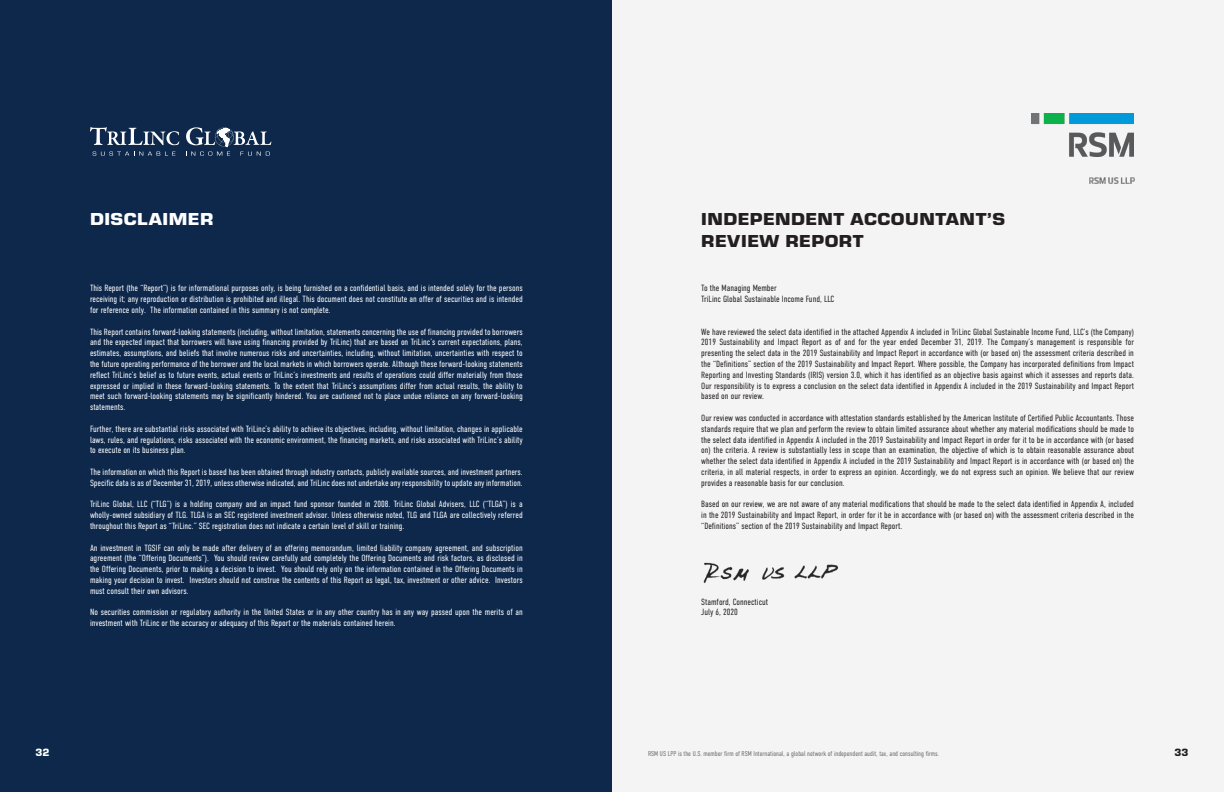
<style>
.page{position:relative;width:1224px;height:792px;background:#fff}
.page>*{position:absolute;margin:0;border:0;box-sizing:border-box;transform-origin:0 0}
.t1{font:900 18px "Eurostile";letter-spacing:.025em;color:#231f20;scale:1.11 1}
.t2{font:900 18px "Eurostile";letter-spacing:.025em;color:#fff;scale:1.11 1}
.t3{font:900 11px "Eurostile";color:#fff}
.t4{font:900 11px "Eurostile";color:#231f20}
.t5{font:300 9px/10.8px "DIN Condensed";color:#fff;text-align:justify}
.t6{font:300 9px/10.8px "DIN Condensed";color:#231f20;text-align:justify}
.t7{font:300 7px "DIN Condensed";color:#6c6d70}
</style>
<div class="page">
<div style="left:0;top:0;width:612px;height:792px;background:#0d284b"></div>
<svg style="left:90px;top:127px;width:89px;height:18px"></svg>
<svg style="left:93px;top:152px;width:82px;height:4px"></svg>
<svg style="left:186px;top:127px;width:85px;height:29px"></svg>
<div style="left:612px;top:0;width:612px;height:792px;background:#f4f4f4"></div>
<img style="left:1031px;top:114px;width:103px;height:43px">
<img style="left:703px;top:562px;width:135px;height:21px">
<img style="left:1090px;top:177px;width:44px;height:6px">
<p class="t2" style="left:90px;top:206px;width:113px">DISCLAIMER</p>
<p class="t5" style="left:90px;top:283px;width:434px">This Report (the “Report”) is for informational purposes only, is being furnished on a confidential basis, and is intended solely for the persons receiving it; any reproduction or distribution is prohibited and illegal. This document does not constitute an offer of securities and is intended for reference only. The information contained in this summary is not complete.</p>
<p class="t5" style="left:90px;top:326px;width:434px">This Report contains forward-looking statements (including, without limitation, statements concerning the use of financing provided to borrowers and the expected impact that borrowers will have using financing provided by TriLinc) that are based on TriLinc’s current expectations, plans, estimates, assumptions, and beliefs that involve numerous risks and uncertainties, including, without limitation, uncertainties with respect to the future operating performance of the borrower and the local markets in which borrowers operate. Although these forward-looking statements reflect TriLinc’s belief as to future events, actual events or TriLinc’s investments and results of operations could differ materially from those expressed or implied in these forward-looking statements. To the extent that TriLinc’s assumptions differ from actual results, the ability to meet such forward-looking statements may be significantly hindered. You are cautioned not to place undue reliance on any forward-looking statements.</p>
<p class="t5" style="left:90px;top:423px;width:434px">Further, there are substantial risks associated with TriLinc’s ability to achieve its objectives, including, without limitation, changes in applicable laws, rules, and regulations, risks associated with the economic environment, the financing markets, and risks associated with TriLinc’s ability to execute on its business plan.</p>
<p class="t5" style="left:90px;top:467px;width:434px">The information on which this Report is based has been obtained through industry contacts, publicly available sources, and investment partners.<br>Specific data is as of December 31, 2019, unless otherwise indicated, and TriLinc does not undertake any responsibility to update any information.</p>
<p class="t5" style="left:90px;top:499px;width:434px">TriLinc Global, LLC (“TLG”) is a holding company and an impact fund sponsor founded in 2008. TriLinc Global Advisers, LLC (“TLGA”) is a wholly-owned subsidiary of TLG. TLGA is an SEC registered investment advisor. Unless otherwise noted, TLG and TLGA are collectively referred throughout this Report as “TriLinc.” SEC registration does not indicate a certain level of skill or training.</p>
<p class="t5" style="left:90px;top:542px;width:434px">An investment in TGSIF can only be made after delivery of an offering memorandum, limited liability company agreement, and subscription agreement (the “Offering Documents”). You should review carefully and completely the Offering Documents and risk factors, as disclosed in the Offering Documents, prior to making a decision to invest. You should rely only on the information contained in the Offering Documents in making your decision to invest. Investors should not construe the contents of this Report as legal, tax, investment or other advice. Investors must consult their own advisors.</p>
<p class="t5" style="left:90px;top:607px;width:434px">No securities commission or regulatory authority in the United States or in any other country has in any way passed upon the merits of an investment with TriLinc or the accuracy or adequacy of this Report or the materials contained herein.</p>
<p class="t1" style="left:701px;top:206px;width:275px">INDEPENDENT ACCOUNTANT’S</p>
<p class="t1" style="left:701px;top:228px;width:148px">REVIEW REPORT</p>
<p class="t6" style="left:701px;top:283px;width:77px">To the Managing Member</p>
<p class="t6" style="left:701px;top:294px;width:135px">TriLinc Global Sustainable Income Fund, LLC</p>
<p class="t6" style="left:701px;top:326px;width:434px">We have reviewed the select data identified in the attached Appendix A included in TriLinc Global Sustainable Income Fund, LLC’s (the Company)<br>2019 Sustainability and Impact Report as of and for the year ended December 31, 2019. The Company’s management is responsible for presenting the select data in the 2019 Sustainability and Impact Report in accordance with (or based on) the assessment criteria described in the “Definitions” section of the 2019 Sustainability and Impact Report. Where possible, the Company has incorporated definitions from Impact Reporting and Investing Standards (IRIS) version 3.0, which it has identified as an objective basis against which it assesses and reports data.<br>Our responsibility is to express a conclusion on the select data identified in Appendix A included in the 2019 Sustainability and Impact Report based on our review.</p>
<p class="t6" style="left:701px;top:413px;width:434px">Our review was conducted in accordance with attestation standards established by the American Institute of Certified Public Accountants. Those standards require that we plan and perform the review to obtain limited assurance about whether any material modifications should be made to the select data identified in Appendix A included in the 2019 Sustainability and Impact Report in order for it to be in accordance with (or based on) the criteria. A review is substantially less in scope than an examination, the objective of which is to obtain reasonable assurance about whether the select data identified in Appendix A included in the 2019 Sustainability and Impact Report is in accordance with (or based on) the criteria, in all material respects, in order to express an opinion. Accordingly, we do not express such an opinion. We believe that our review provides a reasonable basis for our conclusion.</p>
<p class="t6" style="left:701px;top:499px;width:434px">Based on our review, we are not aware of any material modifications that should be made to the select data identified in Appendix A, included in the 2019 Sustainability and Impact Report, in order for it be in accordance with (or based on) with the assessment criteria described in the “Definitions” section of the 2019 Sustainability and Impact Report.</p>
<p class="t6" style="left:701px;top:596px;width:68px">Stamford, Connecticut</p>
<p class="t6" style="left:701px;top:607px;width:38px">July 6, 2020</p>
<p class="t3" style="left:36px;top:744px;width:16px">32</p>
<p class="t4" style="left:1174px;top:744px;width:16px">33</p>
<p class="t7" style="left:648px;top:749px;width:293px">RSM US LPP is the U.S. member firm of RSM International, a global network of independent audit, tax, and consulting firms.</p>
</div>
